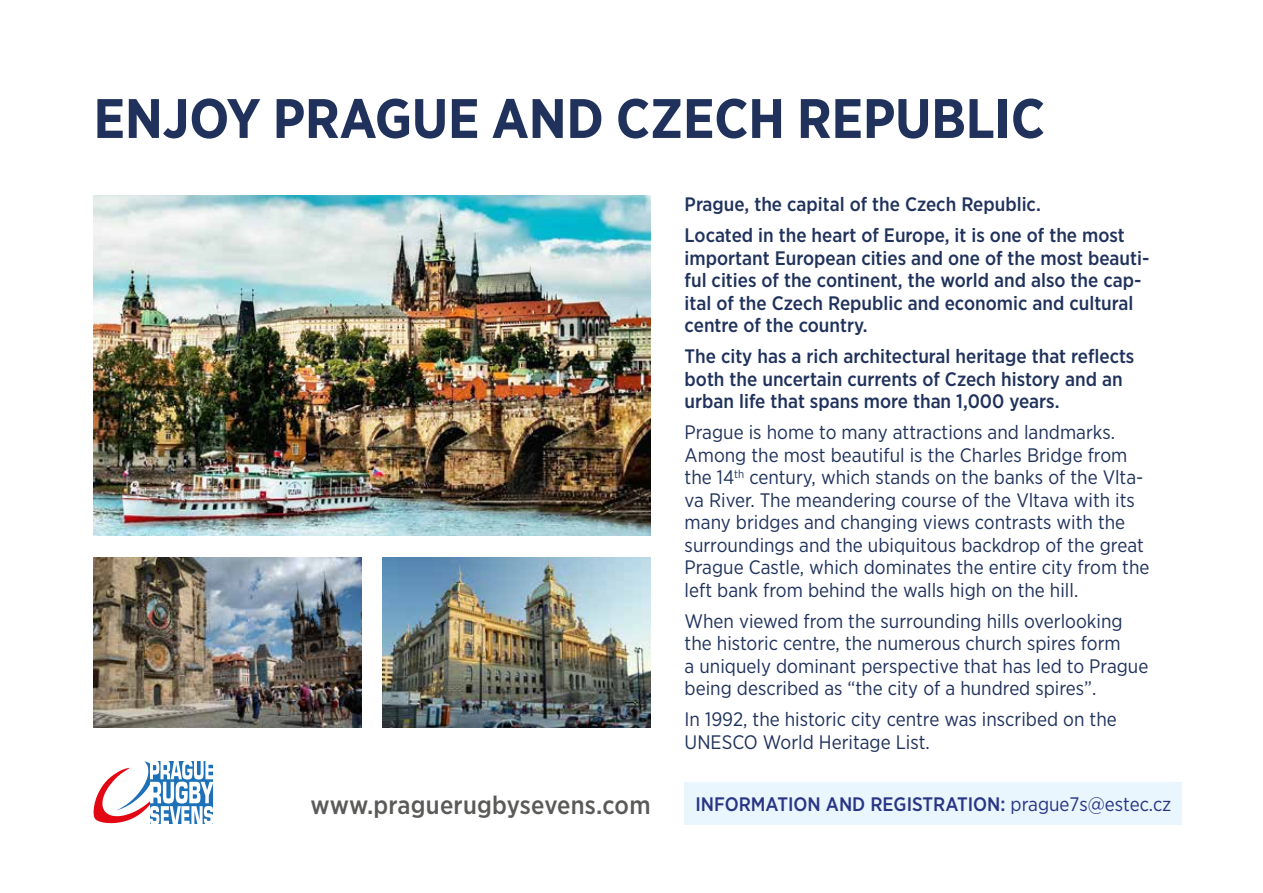
<style>
.page{position:relative;width:1263px;height:893px;background:#fff}
.page>*{position:absolute;margin:0;border:0;box-sizing:border-box;transform-origin:0 0}
.t1{font:700 55.5px "Gotham Narrow";letter-spacing:-.005em;color:#20325c}
.t2{font:500 25.5px "Gotham Narrow";letter-spacing:.01em;color:#5a5a59}
.t3{font:19.5px/22.5px "Gotham Narrow";color:#20325c}
.t4{font:500 19.5px/22.5px "Gotham Narrow";color:#20325c}
.t5{font:500 19.5px "Gotham Narrow";color:#283583}
.s1{font-weight:400}
</style>
<div class="page">
<img style="left:94px;top:196px;width:557px;height:340px">
<img style="left:94px;top:557px;width:267px;height:170px">
<svg style="left:94px;top:761px;width:119px;height:63px"></svg>
<div style="left:685px;top:782px;width:497px;height:43px;background:#eaf6fe"></div>
<img style="left:383px;top:557px;width:268px;height:170px">
<h1 class="t1" style="left:94px;top:83px;width:953px">ENJOY PRAGUE AND CZECH REPUBLIC</h1>
<p class="t4" style="left:685px;top:189px;width:442px;line-height:31px">Prague, the capital of the Czech Republic.<br>Located in the heart of Europe, it is one of the most</p>
<p class="t4" style="left:685px;top:246px;width:466px">important European cities and one of the most beauti&shy;ful cities of the continent, the world and also the cap&shy;ital of the Czech Republic and economic and cultural centre of the country.</p>
<p class="t4" style="left:685px;top:345px;width:451px">The city has a rich architectural heritage that reflects both the uncertain currents of Czech history and an urban life that spans more than 1,000 years.</p>
<p class="t3" style="left:685px;top:421px;width:466px">Prague is home to many attractions and landmarks.<br>Among the most beautiful is the Charles Bridge from the 14<sup>th</sup> century, which stands on the banks of the Vlta&shy;va River. The meandering course of the Vltava with its many bridges and changing views contrasts with the surroundings and the ubiquitous backdrop of the great Prague Castle, which dominates the entire city from the left bank from behind the walls high on the hill.</p>
<p class="t3" style="left:685px;top:609px;width:465px">When viewed from the surrounding hills overlooking the historic centre, the numerous church spires form<br>a uniquely dominant perspective that has led to Prague being described as “the city of a hundred spires”.</p>
<p class="t3" style="left:685px;top:708px;width:434px">In 1992, the historic city centre was inscribed on the<br>UNESCO World Heritage List.</p>
<h2 class="t2" style="left:311px;top:789px;width:341px">www.praguerugbysevens.com</h2>
<p class="t5" style="left:695px;top:792px;width:478px">INFORMATION AND REGISTRATION: <span class="s1">prague7s@estec.cz</span></p>
</div>
